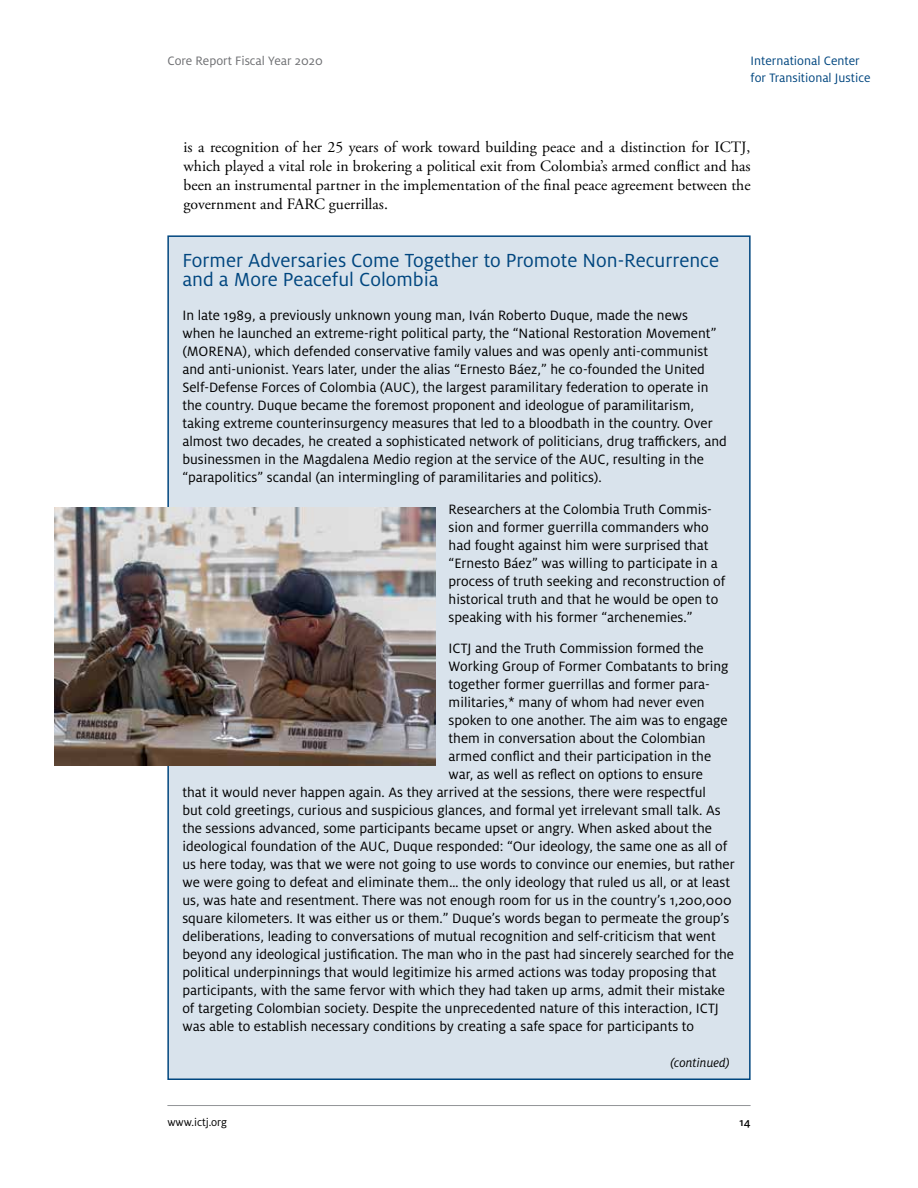
<style>
.page{position:relative;width:918px;height:1188px;background:#fff}
.page>*{position:absolute;margin:0;border:0;box-sizing:border-box;transform-origin:0 0}
.t1{font:21px/18.8px "Milo OT";color:#00467f}
.t2{font:15.75px/18.9px "Adobe Garamond Pro";color:#000;text-align:justify}
.t3{font:15px/18px "Milo OT";color:#000}
.t4{font:13.5px/16.5px "Milo OT";color:#00467f}
.t5{font:13.5px "Milo OT";color:#6d6e71}
.t6{font:italic 13.5px "Milo OT";color:#000}
.t7{font:12px "Milo OT";color:#000}
.t8{font:500 12px "Milo OT";color:#000}
</style>
<div class="page">
<hr style="left:167px;top:1105px;width:584px;height:1px;background:#939598">
<div style="left:168px;top:236px;width:582px;height:843px;background:#d9e3ec"></div>
<img style="left:55px;top:507px;width:380px;height:259px">
<p class="t5" style="left:167px;top:53px;width:157px">Core Report Fiscal Year 2020</p>
<p class="t4" style="left:751px;top:53px;width:121px">International Center for Transitional Justice</p>
<p class="t2" style="left:184px;top:138px;width:569px">is a recognition of her 25 years of work toward building peace and a distinction for ICTJ, which played a vital role in brokering a political exit from Colombia’s armed conflict and has been an instrumental partner in the implementation of the final peace agreement between the government and FARC guerrillas.</p>
<h1 class="t1" style="left:182px;top:251px;width:538px">Former Adversaries Come Together to Promote Non-Recurrence and a More Peaceful Colombia</h1>
<p class="t3" style="left:182px;top:307px;width:546px">In late 1989, a previously unknown young man, Iván Roberto Duque, made the news<br>when he launched an extreme-right political party, the “National Restoration Movement” (MORENA), which defended conservative family values and was openly anti-communist and anti-unionist. Years later, under the alias “Ernesto Báez,” he co-founded the United Self-Defense Forces of Colombia (AUC), the largest paramilitary federation to operate in the country. Duque became the foremost proponent and ideologue of paramilitarism, taking extreme counterinsurgency measures that led to a bloodbath in the country. Over almost two decades, he created a sophisticated network of politicians, drug traffickers, and businessmen in the Magdalena Medio region at the service of the AUC, resulting in the “parapolitics” scandal (an intermingling of paramilitaries and politics).</p>
<p class="t3" style="left:449px;top:500px;width:278px">Researchers at the Colombia Truth Commis&shy;sion and former guerrilla commanders who had fought against him were surprised that “Ernesto Báez” was willing to participate in a process of truth seeking and reconstruction of historical truth and that he would be open to speaking with his former “archenemies.”</p>
<p class="t3" style="left:449px;top:640px;width:257px">ICTJ and the Truth Commission formed the</p>
<p class="t3" style="left:449px;top:658px;width:282px">Working Group of Former Combatants to bring</p>
<p class="t3" style="left:449px;top:676px;width:263px">together former guerrillas and former para-</p>
<p class="t3" style="left:449px;top:694px;width:257px">militaries,* many of whom had never even</p>
<p class="t3" style="left:449px;top:712px;width:281px">spoken to one another. The aim was to engage</p>
<p class="t3" style="left:449px;top:730px;width:258px">them in conversation about the Colombian</p>
<p class="t3" style="left:449px;top:748px;width:264px">armed conflict and their participation in the</p>
<p class="t3" style="left:449px;top:766px;width:256px">war, as well as reflect on options to ensure</p>
<p class="t3" style="left:182px;top:784px;width:525px">that it would never happen again. As they arrived at the sessions, there were respectful</p>
<p class="t3" style="left:182px;top:802px;width:540px">but cold greetings, curious and suspicious glances, and formal yet irrelevant small talk. As</p>
<p class="t3" style="left:182px;top:820px;width:531px">the sessions advanced, some participants became upset or angry. When asked about the</p>
<p class="t3" style="left:182px;top:838px;width:547px">ideological foundation of the AUC, Duque responded: “Our ideology, the same one as all of</p>
<p class="t3" style="left:182px;top:856px;width:554px">us here today, was that we were not going to use words to convince our enemies, but rather</p>
<p class="t3" style="left:182px;top:874px;width:549px">we were going to defeat and eliminate them… the only ideology that ruled us all, or at least</p>
<p class="t3" style="left:182px;top:892px;width:551px">us, was hate and resentment. There was not enough room for us in the country’s 1,200,000</p>
<p class="t3" style="left:182px;top:910px;width:548px">square kilometers. It was either us or them.” Duque’s words began to permeate the group’s</p>
<p class="t3" style="left:182px;top:928px;width:535px">deliberations, leading to conversations of mutual recognition and self-criticism that went</p>
<p class="t3" style="left:182px;top:946px;width:553px">beyond any ideological justification. The man who in the past had sincerely searched for the</p>
<p class="t3" style="left:182px;top:964px;width:536px">political underpinnings that would legitimize his armed actions was today proposing that</p>
<p class="t3" style="left:182px;top:982px;width:544px">participants, with the same fervor with which they had taken up arms, admit their mistake</p>
<p class="t3" style="left:182px;top:1000px;width:538px">of targeting Colombian society. Despite the unprecedented nature of this interaction, ICTJ</p>
<p class="t3" style="left:182px;top:1018px;width:513px">was able to establish necessary conditions by creating a safe space for participants to</p>
<p class="t6" style="left:671px;top:1055px;width:60px">(continued)</p>
<p class="t7" style="left:167px;top:1116px;width:61px">www.ictj.org</p>
<p class="t8" style="left:740px;top:1116px;width:13px">14</p>
</div>
